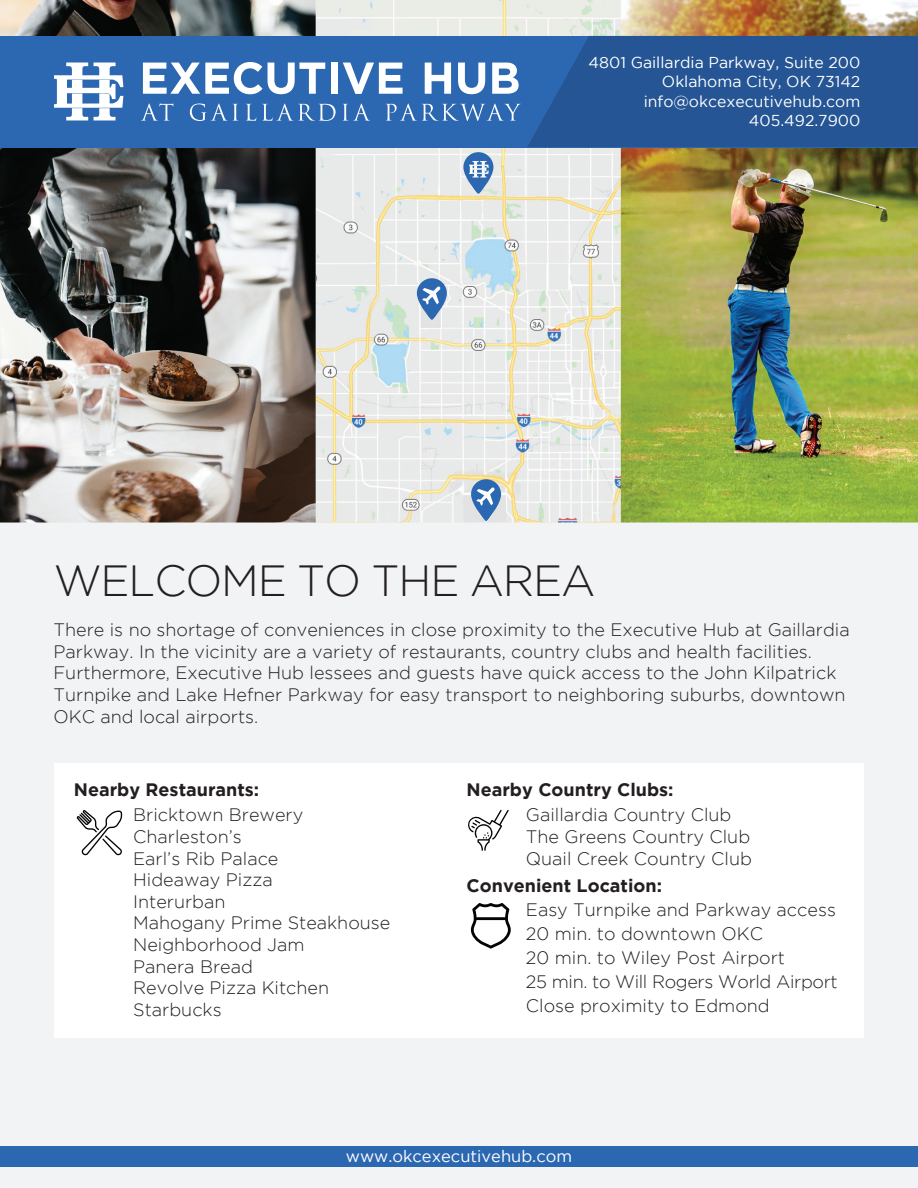
<style>
.page{position:relative;width:918px;height:1188px;background:#f2f3f4}
.page>*{position:absolute;margin:0;border:0;box-sizing:border-box;transform-origin:0 0}
.t1{font:300 43.5px "Gotham";letter-spacing:-.025em;color:#231f20}
.t2{font:300 18px/21.6px "Gotham";color:#231f20}
.t3{font:700 18px "Gotham";color:#231f20}
.t4{font:16.5px "Gotham";color:#fff}
.t5{font:15.75px/19.5px "Gotham";color:#fff;text-align:right}
</style>
<div class="page">
<div style="left:0;top:1146px;width:918px;height:20px;background:#2c68b1"></div>
<img style="left:0;top:0;width:621px;height:523px">
<svg style="left:417px;top:278px;width:30px;height:42px"></svg>
<svg style="left:471px;top:479px;width:30px;height:42px"></svg>
<svg style="left:463px;top:152px;width:30px;height:42px"></svg>
<img style="left:621px;top:0;width:297px;height:523px">
<div style="left:54px;top:763px;width:810px;height:275px;background:#fff"></div>
<svg style="left:77px;top:810px;width:45px;height:45px"></svg>
<svg style="left:471px;top:903px;width:40px;height:45px"></svg>
<svg style="left:468px;top:810px;width:41px;height:41px"></svg>
<div style="left:0;top:36px;width:918px;height:111px;background:#2c68b1"></div>
<svg style="left:527px;top:36px;width:391px;height:111px;background:#255696"></svg>
<svg style="left:54px;top:63px;width:69px;height:57px"></svg>
<svg style="left:143px;top:62px;width:182px;height:32px"></svg>
<div style="left:331px;top:63px;width:7px;height:31px;background:#fff"></div>
<svg style="left:343px;top:63px;width:60px;height:31px"></svg>
<svg style="left:425px;top:63px;width:26px;height:31px"></svg>
<svg style="left:458px;top:63px;width:27px;height:31px"></svg>
<svg style="left:492px;top:63px;width:27px;height:31px"></svg>
<svg style="left:141px;top:104px;width:32px;height:17px"></svg>
<svg style="left:190px;top:104px;width:48px;height:17px"></svg>
<svg style="left:246px;top:104px;width:10px;height:17px"></svg>
<svg style="left:262px;top:104px;width:74px;height:17px"></svg>
<svg style="left:343px;top:104px;width:27px;height:17px"></svg>
<svg style="left:386px;top:104px;width:135px;height:17px"></svg>
<p class="t5" style="left:589px;top:52px;width:273px">4801 Gaillardia Parkway, Suite 200<br>Oklahoma City, OK 73142 info@okcexecutivehub.com<br>405.492.7900</p>
<h1 class="t1" style="left:54px;top:557px;width:543px">WELCOME TO THE AREA</h1>
<p class="t2" style="left:54px;top:619px;width:798px">There is no shortage of conveniences in close proximity to the Executive Hub at Gaillardia Parkway. In the vicinity are a variety of restaurants, country clubs and health facilities.<br>Furthermore, Executive Hub lessees and guests have quick access to the John Kilpatrick Turnpike and Lake Hefner Parkway for easy transport to neighboring suburbs, downtown OKC and local airports.</p>
<p class="t3" style="left:74px;top:779px;width:187px">Nearby Restaurants:</p>
<p class="t2" style="left:133px;top:804px;width:259px">Bricktown Brewery<br>Charleston’s<br>Earl’s Rib Palace<br>Hideaway Pizza<br>Interurban<br>Mahogany Prime Steakhouse<br>Neighborhood Jam<br>Panera Bread<br>Revolve Pizza Kitchen<br>Starbucks</p>
<p class="t3" style="left:467px;top:779px;width:209px">Nearby Country Clubs:</p>
<p class="t2" style="left:526px;top:804px;width:227px">Gaillardia Country Club<br>The Greens Country Club<br>Quail Creek Country Club</p>
<p class="t3" style="left:467px;top:875px;width:197px">Convenient Location:</p>
<p class="t2" style="left:526px;top:897px;width:313px;line-height:24px">Easy Turnpike and Parkway access<br>20 min. to downtown OKC<br>20 min. to Wiley Post Airport<br>25 min. to Will Rogers World Airport<br>Close proximity to Edmond</p>
<p class="t4" style="left:346px;top:1147px;width:228px">www.okcexecutivehub.com</p>
</div>
